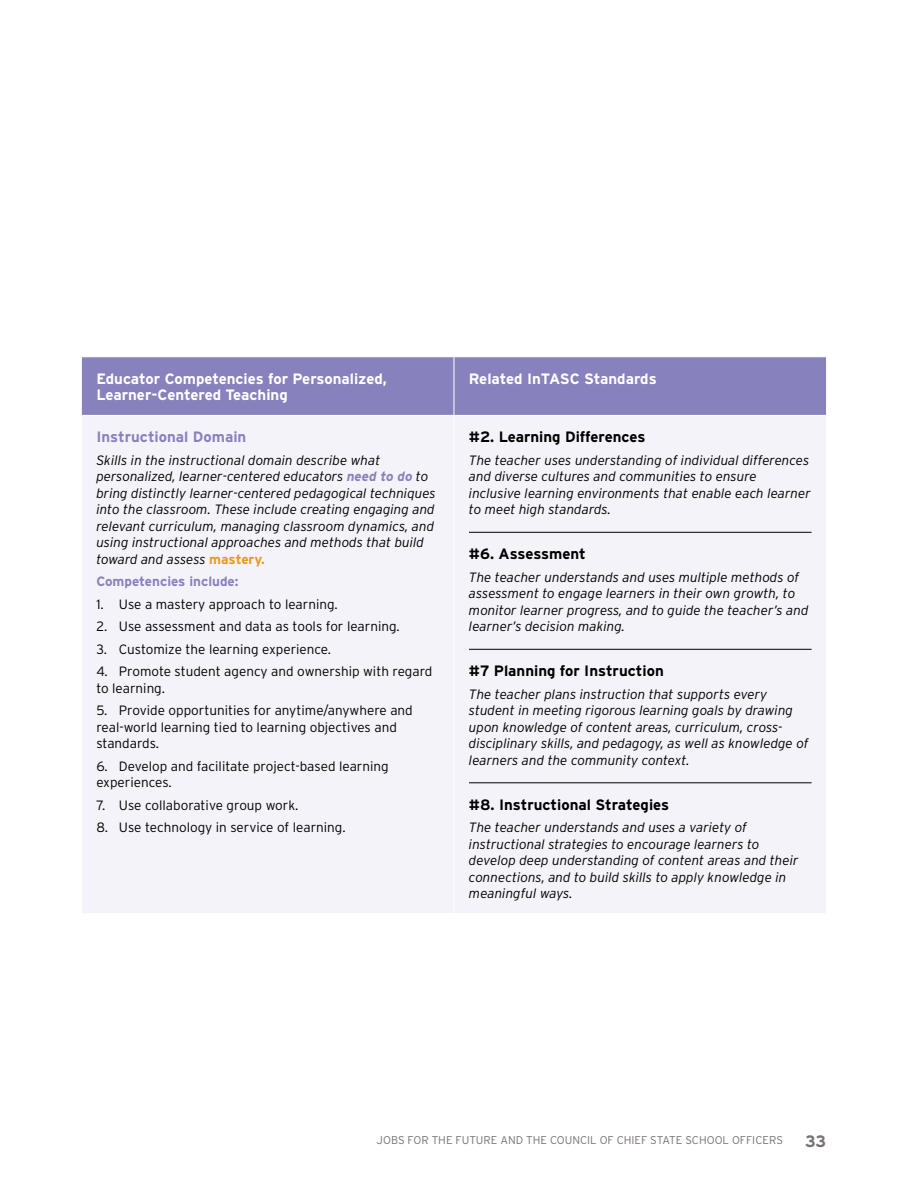
<style>
.page{position:relative;width:918px;height:1188px;background:#fff}
.page>*{position:absolute;margin:0;border:0;box-sizing:border-box;transform-origin:0 0}
.t1{font:700 16.5px "Interstate";color:#777372}
.t2{font:700 15px "Interstate";color:#000}
.t3{font:700 15px/16.5px "Interstate";color:#fff}
.t4{font:700 15px "Interstate";color:#8781bd}
.t5{font:italic 300 13.5px/16.5px "Interstate";color:#000}
.t6{font:300 13.5px/16.5px "Interstate";color:#000}
.t7{font:700 13.5px "Interstate";color:#8781bd}
.t8{font:300 11.25px "Interstate";color:#777372}
.s1{font-weight:700;color:#8781bd}
.s2{font-weight:700;font-style:normal;color:#e59c1d}
</style>
<div class="page">
<div style="left:82px;top:357px;width:744px;height:58px;background:#8781bd"></div>
<div style="left:82px;top:416px;width:744px;height:497px;background:#f4f3f9"></div>
<hr style="left:454px;top:416px;width:1px;height:497px;background:#fff">
<hr style="left:454px;top:357px;width:1px;height:58px;background:#fff">
<hr style="left:469px;top:532px;width:343px;height:1px;background:#000">
<hr style="left:469px;top:649px;width:343px;height:1px;background:#000">
<hr style="left:469px;top:783px;width:343px;height:1px;background:#000">
<p class="t3" style="left:96px;top:370px;width:292px">Educator Competencies for Personalized,<br>Learner-Centered Teaching</p>
<p class="t3" style="left:469px;top:370px;width:189px">Related InTASC Standards</p>
<p class="t4" style="left:96px;top:429px;width:151px">Instructional Domain</p>
<p class="t5" style="left:96px;top:452px;width:341px">Skills in the instructional domain describe what personalized, learner-centered educators <span class="s1">need to do</span> to bring distinctly learner-centered pedagogical techniques into the classroom. These include creating engaging and relevant curriculum, managing classroom dynamics, and using instructional approaches and methods that build toward and assess <span class="s2">mastery.</span></p>
<p class="t7" style="left:96px;top:574px;width:144px">Competencies include:</p>
<p class="t6" style="left:96px;top:596px;width:243px">1. Use a mastery approach to learning.</p>
<p class="t6" style="left:96px;top:618px;width:305px">2. Use assessment and data as tools for learning.</p>
<p class="t6" style="left:96px;top:641px;width:236px">3. Customize the learning experience.</p>
<p class="t6" style="left:96px;top:663px;width:338px">4. Promote student agency and ownership with regard to learning.</p>
<p class="t6" style="left:96px;top:702px;width:318px">5. Provide opportunities for anytime/anywhere and real-world learning tied to learning objectives and standards.</p>
<p class="t6" style="left:96px;top:758px;width:294px">6. Develop and facilitate project-based learning experiences.</p>
<p class="t6" style="left:96px;top:797px;width:204px">7. Use collaborative group work.</p>
<p class="t6" style="left:96px;top:819px;width:251px">8. Use technology in service of learning.</p>
<p class="t2" style="left:469px;top:429px;width:178px">#2. Learning Differences</p>
<p class="t5" style="left:469px;top:452px;width:343px">The teacher uses understanding of individual differences and diverse cultures and communities to ensure inclusive learning environments that enable each learner to meet high standards.</p>
<p class="t2" style="left:469px;top:546px;width:118px">#6. Assessment</p>
<p class="t5" style="left:469px;top:569px;width:341px">The teacher understands and uses multiple methods of assessment to engage learners in their own growth, to monitor learner progress, and to guide the teacher’s and learner’s decision making.</p>
<p class="t2" style="left:469px;top:663px;width:196px">#7 Planning for Instruction</p>
<p class="t5" style="left:469px;top:686px;width:341px">The teacher plans instruction that supports every student in meeting rigorous learning goals by drawing upon knowledge of content areas, curriculum, cross&shy;disciplinary skills, and pedagogy, as well as knowledge of learners and the community context.</p>
<p class="t2" style="left:469px;top:796px;width:202px">#8. Instructional Strategies</p>
<p class="t5" style="left:469px;top:819px;width:331px">The teacher understands and uses a variety of instructional strategies to encourage learners to develop deep understanding of content areas and their connections, and to build skills to apply knowledge in meaningful ways.</p>
<p class="t8" style="left:377px;top:1134px;width:408px">JOBS FOR THE FUTURE AND THE COUNCIL OF CHIEF STATE SCHOOL OFFICERS</p>
<p class="t1" style="left:805px;top:1132px;width:23px">33</p>
</div>
